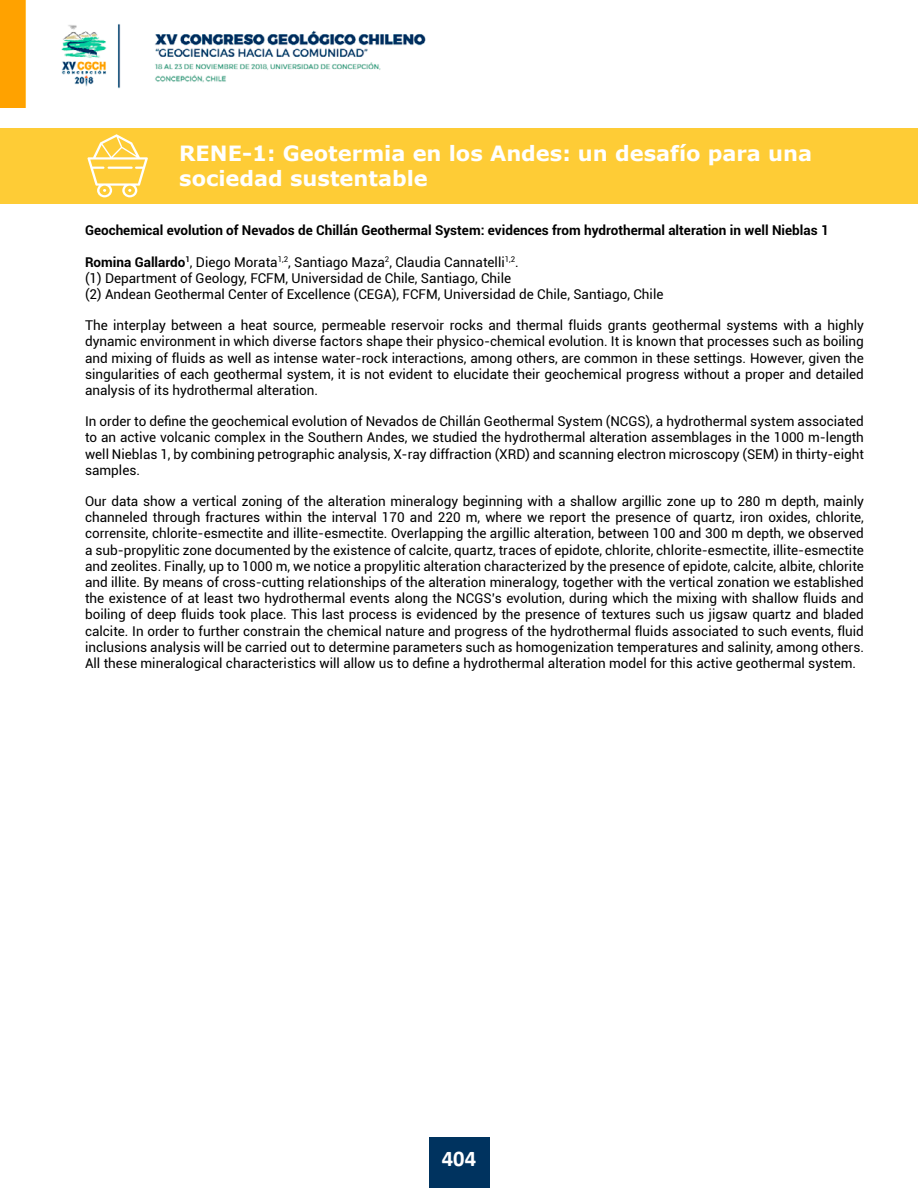
<style>
.page{position:relative;width:918px;height:1188px;background:#fff}
.page>*{position:absolute;margin:0;border:0;box-sizing:border-box;transform-origin:0 0}
.t1{font:700 22.5px "Calibri";color:#fff}
.t2{font:700 21px/25.2px "Verdana";color:#fff}
.t3{font:13.5px/16.2px "Roboto";color:#000;text-align:justify}
.t4{font:700 13.5px "Roboto";color:#000}
.s1{font-weight:700}
</style>
<div class="page">
<img style="left:0;top:0;width:426px;height:108px">
<div style="left:429px;top:1138px;width:60px;height:50px;background:#00335f"></div>
<div style="left:0;top:128px;width:918px;height:75px;background:#fecc36"></div>
<svg style="left:87px;top:134px;width:61px;height:63px"></svg>
<h2 class="t2" style="left:179px;top:141px;width:634px">RENE-1: Geotermia en los Andes: un desafío para una sociedad sustentable</h2>
<p class="t4" style="left:85px;top:221px;width:745px">Geochemical evolution of Nevados de Chillán Geothermal System: evidences from hydrothermal alteration in well Nieblas 1</p>
<p class="t3" style="left:85px;top:253px;width:580px;text-align:left"><span class="s1">Romina Gallardo</span><sup>1</sup>, Diego Morata<sup>1,2</sup>, Santiago Maza<sup>2</sup>, Claudia Cannatelli<sup>1,2</sup>.<br>(1) Department of Geology, FCFM, Universidad de Chile, Santiago, Chile<br>(2) Andean Geothermal Center of Excellence (CEGA), FCFM, Universidad de Chile, Santiago, Chile</p>
<p class="t3" style="left:85px;top:317px;width:780px">The interplay between a heat source, permeable reservoir rocks and thermal fluids grants geothermal systems with a highly dynamic environment in which diverse factors shape their physico-chemical evolution. It is known that processes such as boiling and mixing of fluids as well as intense water-rock interactions, among others, are common in these settings. However, given the singularities of each geothermal system, it is not evident to elucidate their geochemical progress without a proper and detailed analysis of its hydrothermal alteration.</p>
<p class="t3" style="left:85px;top:413px;width:780px">In order to define the geochemical evolution of Nevados de Chillán Geothermal System (NCGS), a hydrothermal system associated to an active volcanic complex in the Southern Andes, we studied the hydrothermal alteration assemblages in the 1000 m-length well Nieblas 1, by combining petrographic analysis, X-ray diffraction (XRD) and scanning electron microscopy (SEM) in thirty-eight samples.</p>
<p class="t3" style="left:85px;top:493px;width:780px">Our data show a vertical zoning of the alteration mineralogy beginning with a shallow argillic zone up to 280 m depth, mainly channeled through fractures within the interval 170 and 220 m, where we report the presence of quartz, iron oxides, chlorite, corrensite, chlorite-esmectite and illite-esmectite. Overlapping the argillic alteration, between 100 and 300 m depth, we observed a sub-propylitic zone documented by the existence of calcite, quartz, traces of epidote, chlorite, chlorite-esmectite, illite-esmectite and zeolites. Finally, up to 1000 m, we notice a propylitic alteration characterized by the presence of epidote, calcite, albite, chlorite and illite. By means of cross-cutting relationships of the alteration mineralogy, together with the vertical zonation we established the existence of at least two hydrothermal events along the NCGS’s evolution, during which the mixing with shallow fluids and boiling of deep fluids took place. This last process is evidenced by the presence of textures such us jigsaw quartz and bladed calcite. In order to further constrain the chemical nature and progress of the hydrothermal fluids associated to such events, fluid inclusions analysis will be carried out to determine parameters such as homogenization temperatures and salinity, among others.<br>All these mineralogical characteristics will allow us to define a hydrothermal alteration model for this active geothermal system.</p>
<h1 class="t1" style="left:442px;top:1143px;width:36px">404</h1>
</div>
